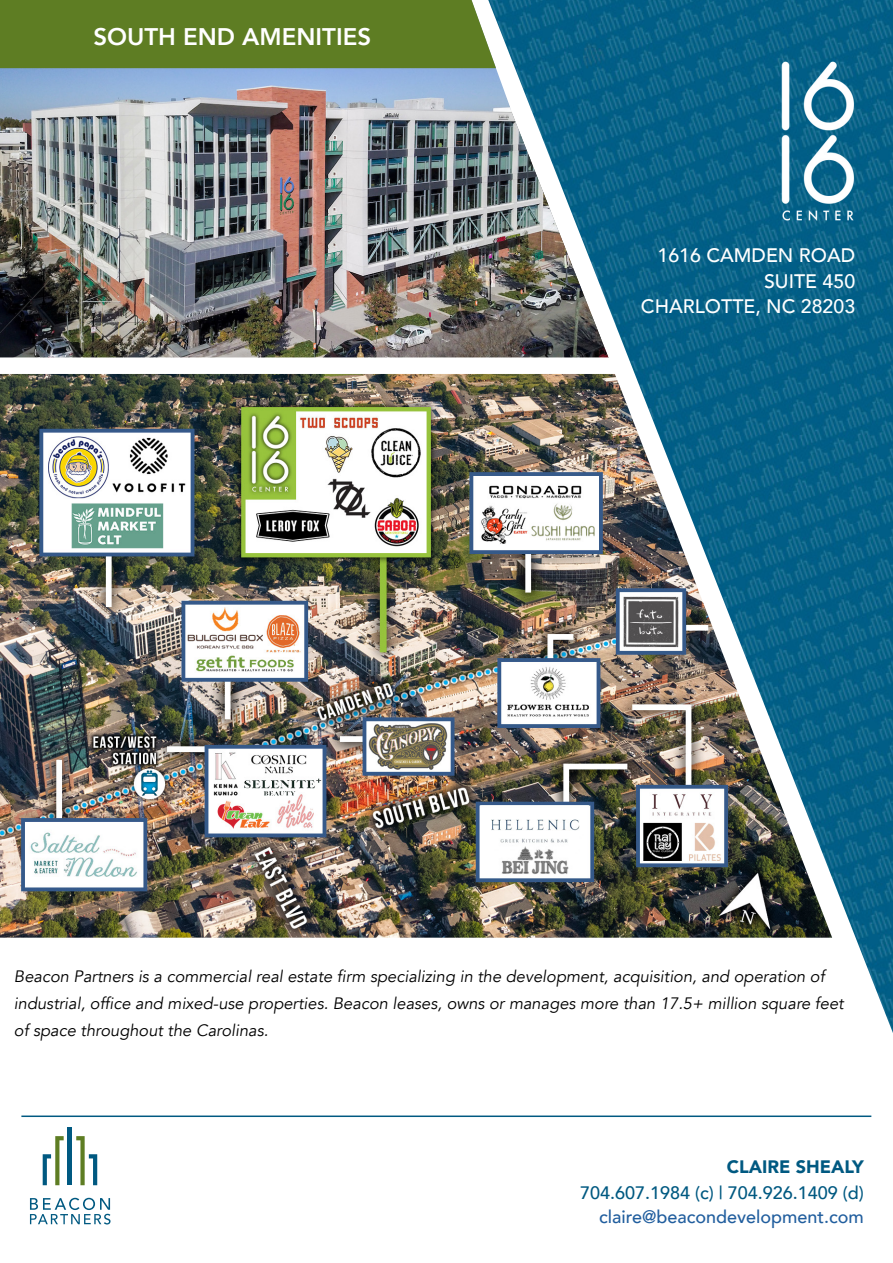
<style>
.page{position:relative;width:893px;height:1263px;background:#fff}
.page>*{position:absolute;margin:0;border:0;box-sizing:border-box;transform-origin:0 0}
.t1{font:800 24px "Avenir";color:#fff}
.t2{font:500 19.5px/25.5px "Avenir";color:#fff;text-align:right}
.t3{font:500 18px "Avenir";color:#005981}
.t4{font:500 18px "Avenir";color:#215e9e}
.t5{font:900 18px "Avenir";color:#005981}
.t6{font:italic 16.5px/27px "Avenir";color:#000}
</style>
<div class="page">
<hr style="left:21px;top:1115px;width:850px;height:2px;background:#005981">
<hr style="left:68px;top:1127px;width:4px;height:58px;background:#005981">
<svg style="left:76px;top:1136px;width:21px;height:49px"></svg>
<svg style="left:43px;top:1136px;width:21px;height:49px"></svg>
<svg style="left:30px;top:1198px;width:81px;height:26px"></svg>
<img style="left:0;top:374px;width:488px;height:564px">
<img style="left:488px;top:0;width:405px;height:1033px">
<img style="left:0;top:0;width:611px;height:357px">
<div style="left:0;top:357px;width:619px;height:17px;background:#fff"></div>
<img style="left:762px;top:45px;width:116px;height:184px">
<div style="left:0;top:0;width:496px;height:68px;background:#5e7d23"></div>
<h1 class="t1" style="left:93px;top:18px;width:279px">SOUTH END AMENITIES</h1>
<p class="t2" style="left:641px;top:242px;width:216px">1616 CAMDEN ROAD<br>SUITE 450<br>CHARLOTTE, NC 28203</p>
<p class="t6" style="left:14px;top:963px;width:831px">Beacon Partners is a commercial real estate firm specializing in the development, acquisition, and operation of industrial, office and mixed-use properties. Beacon leases, owns or manages more than 17.5+ million square feet of space throughout the Carolinas.</p>
<p class="t5" style="left:727px;top:1151px;width:138px">CLAIRE SHEALY</p>
<p class="t3" style="left:580px;top:1177px;width:285px">704.607.1984 (c) | 704.926.1409 (d)</p>
<p class="t4" style="left:599px;top:1201px;width:266px">claire@beacondevelopment.com</p>
</div>
